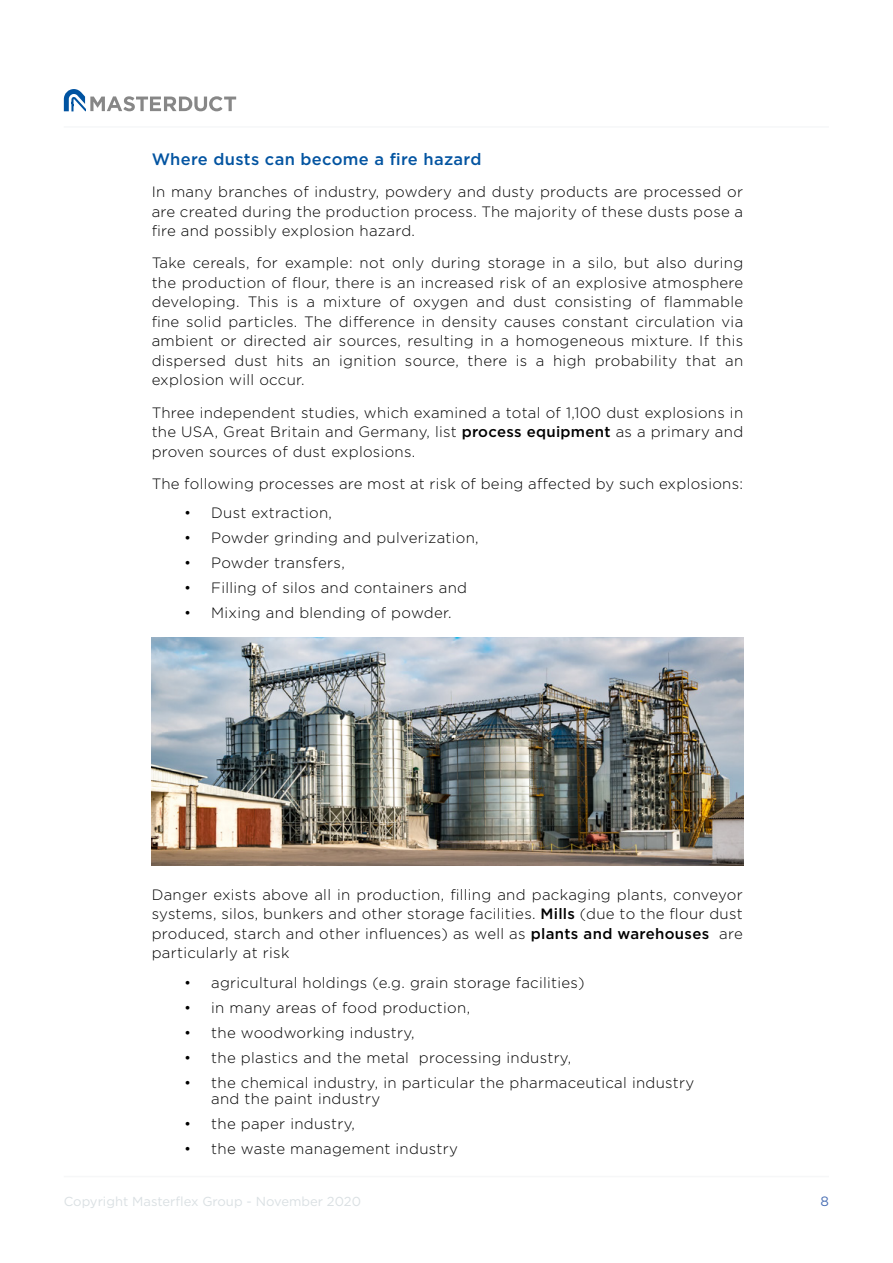
<style>
.page{position:relative;width:893px;height:1263px;background:#fff}
.page>*{position:absolute;margin:0;border:0;box-sizing:border-box;transform-origin:0 0}
.t1{font:500 16.5px "Gotham";letter-spacing:.02em;color:#0354a1}
.t2{font:300 15px/19.5px "Gotham";letter-spacing:.02em;color:#000;text-align:justify}
.t3{font:13.5px "Gotham";color:#496fb4}
.t4{font:13.05px "Gotham";color:#dae0e3}
.s1{font-weight:500}
</style>
<div class="page">
<svg style="left:64px;top:89px;width:172px;height:22px"></svg>
<img style="left:152px;top:637px;width:591px;height:229px">
<hr style="left:64px;top:126px;width:765px;height:2px;background:#f6f7f8">
<hr style="left:64px;top:1176px;width:765px;height:1px;background:#f6f7f8">
<p class="t1" style="left:152px;top:148px;width:331px">Where dusts can become a fire hazard</p>
<p class="t2" style="left:152px;top:182px;width:593px">In many branches of industry, powdery and dusty products are processed or are created during the production process. The majority of these dusts pose a fire and possibly explosion hazard.</p>
<p class="t2" style="left:152px;top:253px;width:593px">Take cereals, for example: not only during storage in a silo, but also during the production of flour, there is an increased risk of an explosive atmosphere developing. This is a mixture of oxygen and dust consisting of flammable fine solid particles. The difference in density causes constant circulation via ambient or directed air sources, resulting in a homogeneous mixture. If this dispersed dust hits an ignition source, there is a high probability that an explosion will occur.</p>
<p class="t2" style="left:152px;top:402px;width:593px">Three independent studies, which examined a total of 1,100 dust explosions in the USA, Great Britain and Germany, list <span class="s1">process equipment</span> as a primary and proven sources of dust explosions.</p>
<p class="t2" style="left:152px;top:473px;width:593px">The following processes are most at risk of being affected by such explosions:</p>
<p class="t2" style="left:184px;top:503px;width:149px">• Dust extraction,</p>
<p class="t2" style="left:184px;top:528px;width:296px">• Powder grinding and pulverization,</p>
<p class="t2" style="left:184px;top:553px;width:162px">• Powder transfers,</p>
<p class="t2" style="left:184px;top:578px;width:284px">• Filling of silos and containers and</p>
<p class="t2" style="left:184px;top:603px;width:269px">• Mixing and blending of powder.</p>
<p class="t2" style="left:152px;top:884px;width:593px">Danger exists above all in production, filling and packaging plants, conveyor systems, silos, bunkers and other storage facilities. <span class="s1">Mills</span> (due to the flour dust produced, starch and other influences) as well as <span class="s1">plants and warehouses</span> are particularly at risk</p>
<p class="t2" style="left:184px;top:972px;width:402px">• agricultural holdings (e.g. grain storage facilities)</p>
<p class="t2" style="left:184px;top:997px;width:287px">• in many areas of food production,</p>
<p class="t2" style="left:184px;top:1022px;width:232px">• the woodworking industry,</p>
<p class="t2" style="left:184px;top:1047px;width:389px">• the plastics and the metal processing industry,</p>
<p class="t2" style="left:211px;top:1073px;width:485px;line-height:16.5px;text-indent:-27px">• the chemical industry, in particular the pharmaceutical industry and the paint industry</p>
<p class="t2" style="left:184px;top:1113px;width:172px">• the paper industry,</p>
<p class="t2" style="left:184px;top:1138px;width:275px">• the waste management industry</p>
<p class="t4" style="left:64px;top:1193px;width:299px">Copyright Masterflex Group - November 2020</p>
<p class="t3" style="left:820px;top:1192px;width:10px">8</p>
</div>
